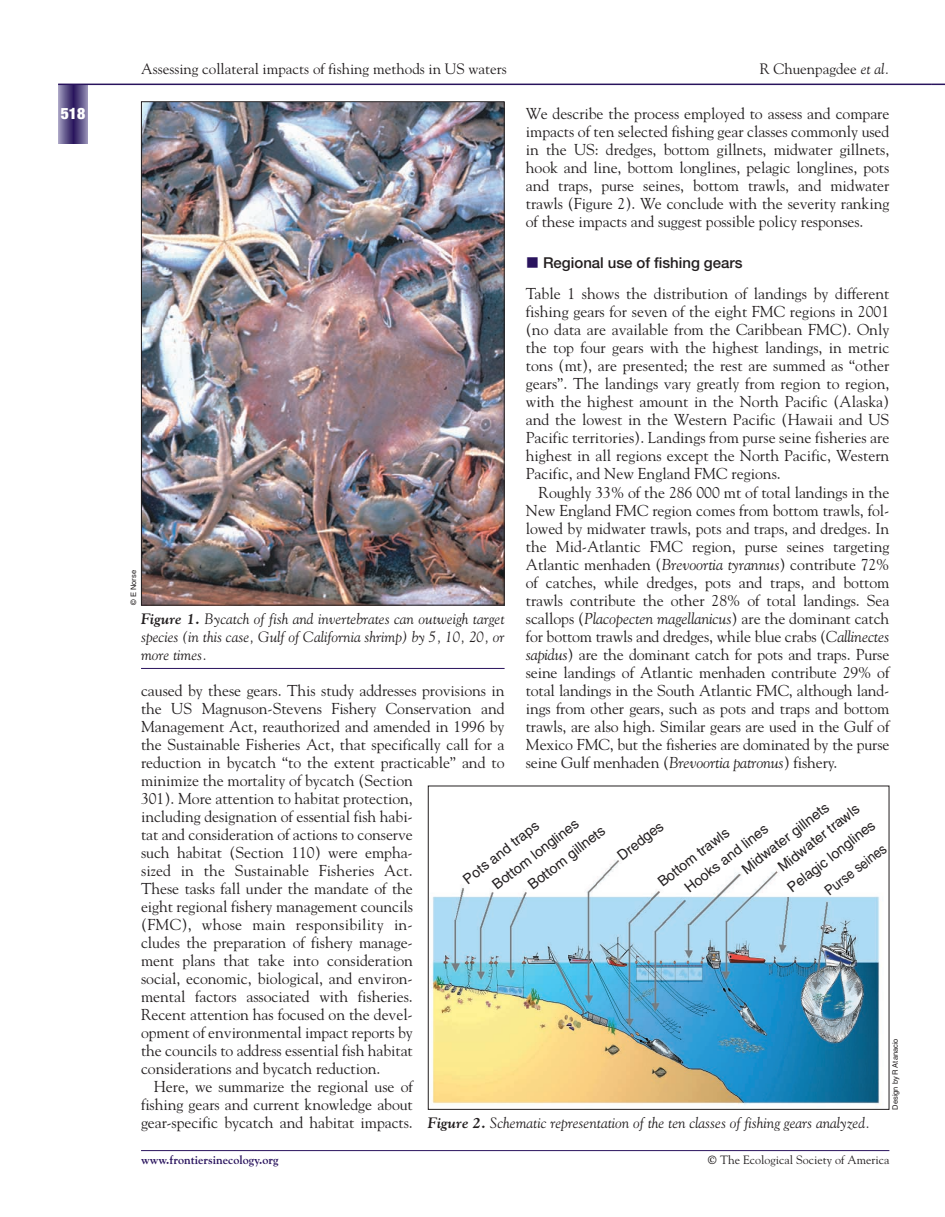
<style>
.page{position:relative;width:945px;height:1217px;background:#fff}
.page>*{position:absolute;margin:0;border:0;box-sizing:border-box;transform-origin:0 0}
.t1{font:15.75px/18px "Goudy";letter-spacing:-.005em;color:#231f20;text-align:justify}
.t2{font:15.75px "Goudy";letter-spacing:.015em;color:#231f20}
.t3{font:900 condensed 15.75px "Helvetica Neue";color:#fff}
.t4{font:italic 15px/18px "Goudy";color:#231f20;text-align:justify}
.t5{font:15px "Goudy";color:#231f20}
.t6{font:500 15px "Helvetica Neue";color:#231f20}
.t7{font:14.25px/25.3px "Helvetica";color:#231f20}
.t8{font:12px "Goudy";color:#231f20}
.t9{font:700 12px "Goudy";color:#29135d}
.t10{font:7.5px "Helvetica";color:#231f20}
.s1{font-style:italic}
.s2{font-weight:700}
</style>
<div class="page">
<svg style="left:932px;top:84px;width:13px;height:1px"></svg>
<svg style="left:58px;top:85px;width:30px;height:59px"></svg>
<hr style="left:58px;top:84px;width:874px;height:1px;background:#29135d">
<hr style="left:141px;top:1150px;width:748px;height:1px;background:#29135d">
<img style="left:143px;top:103px;width:360px;height:500px">
<hr style="left:141px;top:668px;width:364px;height:1px;background:#29135d">
<img style="left:431px;top:889px;width:450px;height:216px">
<svg style="left:461px;top:860px;width:420px;height:36px"></svg>
<p class="t3" style="left:61px;top:108px;width:26px">518</p>
<p class="t5" style="left:141px;top:62px;width:367px">Assessing collateral impacts of fishing methods in US waters</p>
<p class="t5" style="left:760px;top:62px;width:131px">R Chuenpagdee <span class="s1">et al.</span></p>
<p class="t1" style="left:526px;top:106px;width:365px">We describe the process employed to assess and compare impacts of ten selected fishing gear classes commonly used in the US: dredges, bottom gillnets, midwater gillnets, hook and line, bottom longlines, pelagic longlines, pots and traps, purse seines, bottom trawls, and midwater trawls (Figure 2). We conclude with the severity ranking of these impacts and suggest possible policy responses.</p>
<p class="t6" style="left:543px;top:257px;width:201px">Regional use of fishing gears</p>
<p class="t1" style="left:526px;top:286px;width:365px">Table 1 shows the distribution of landings by different fishing gears for seven of the eight FMC regions in 2001 (no data are available from the Caribbean FMC). Only the top four gears with the highest landings, in metric tons (mt), are presented; the rest are summed as “other gears”. The landings vary greatly from region to region, with the highest amount in the North Pacific (Alaska) and the lowest in the Western Pacific (Hawaii and US Pacific territories). Landings from purse seine fisheries are highest in all regions except the North Pacific, Western Pacific, and New England FMC regions.</p>
<p class="t1" style="left:526px;top:484px;width:365px;text-indent:13px">Roughly 33% of the 286 000 mt of total landings in the New England FMC region comes from bottom trawls, fol&shy;lowed by midwater trawls, pots and traps, and dredges. In the Mid-Atlantic FMC region, purse seines targeting Atlantic menhaden (<span class="s1">Brevoortia tyrannus</span>) contribute 72% of catches, while dredges, pots and traps, and bottom trawls contribute the other 28% of total landings. Sea scallops (<span class="s1">Placopecten magellanicus</span>) are the dominant catch for bottom trawls and dredges, while blue crabs (<span class="s1">Callinectes sapidus</span>) are the dominant catch for pots and traps. Purse seine landings of Atlantic menhaden contribute 29% of total landings in the South Atlantic FMC, although land&shy;ings from other gears, such as pots and traps and bottom trawls, are also high. Similar gears are used in the Gulf of Mexico FMC, but the fisheries are dominated by the purse seine Gulf menhaden (<span class="s1">Brevoortia patronus</span>) fishery.</p>
<p class="t10" style="left:131px;top:605px;width:36px;rotate:-90deg">© E Norse</p>
<p class="t4" style="left:141px;top:610px;width:365px"><span class="s2">Figure 1.</span> Bycatch of fish and invertebrates can outweigh target species (in this case, Gulf of California shrimp) by 5, 10, 20, or more times.</p>
<p class="t1" style="left:141px;top:682px;width:365px">caused by these gears. This study addresses provisions in</p>
<p class="t1" style="left:141px;top:700px;width:365px">the US Magnuson-Stevens Fishery Conservation and</p>
<p class="t1" style="left:141px;top:718px;width:365px">Management Act, reauthorized and amended in 1996 by</p>
<p class="t1" style="left:141px;top:736px;width:365px">the Sustainable Fisheries Act, that specifically call for a</p>
<p class="t1" style="left:141px;top:754px;width:365px">reduction in bycatch “to the extent practicable” and to</p>
<p class="t1" style="left:141px;top:772px;width:273px">minimize the mortality of bycatch (Section</p>
<p class="t1" style="left:141px;top:790px;width:273px">301). More attention to habitat protection,</p>
<p class="t1" style="left:141px;top:808px;width:273px">including designation of essential fish habi-</p>
<p class="t1" style="left:141px;top:826px;width:273px">tat and consideration of actions to conserve</p>
<p class="t1" style="left:141px;top:844px;width:273px">such habitat (Section 110) were empha-</p>
<p class="t1" style="left:141px;top:862px;width:273px">sized in the Sustainable Fisheries Act.</p>
<p class="t1" style="left:141px;top:880px;width:273px">These tasks fall under the mandate of the</p>
<p class="t1" style="left:141px;top:898px;width:273px">eight regional fishery management councils</p>
<p class="t2" style="left:141px;top:918px;width:273px">(FMC), whose main responsibility in-</p>
<p class="t1" style="left:141px;top:934px;width:273px">cludes the preparation of fishery manage-</p>
<p class="t1" style="left:141px;top:952px;width:273px">ment plans that take into consideration</p>
<p class="t1" style="left:141px;top:970px;width:273px">social, economic, biological, and environ-</p>
<p class="t1" style="left:141px;top:988px;width:273px">mental factors associated with fisheries.</p>
<p class="t1" style="left:141px;top:1006px;width:273px">Recent attention has focused on the devel-</p>
<p class="t1" style="left:141px;top:1024px;width:273px">opment of environmental impact reports by</p>
<p class="t1" style="left:141px;top:1042px;width:273px">the councils to address essential fish habitat</p>
<p class="t1" style="left:141px;top:1060px;width:241px">considerations and bycatch reduction.</p>
<p class="t1" style="left:154px;top:1078px;width:261px">Here, we summarize the regional use of</p>
<p class="t1" style="left:141px;top:1096px;width:273px">fishing gears and current knowledge about</p>
<p class="t1" style="left:141px;top:1114px;width:273px">gear-specific bycatch and habitat impacts.</p>
<p class="t7" style="left:737px;top:861px;width:108px;rotate:-38deg">Midwater gillnets</p>
<p class="t7" style="left:773px;top:859px;width:100px;rotate:-38deg">Midwater trawls</p>
<p class="t7" style="left:487px;top:877px;width:107px;rotate:-38deg">Bottom longlines</p>
<p class="t7" style="left:804px;top:863px;width:81px;text-indent:-27px;rotate:-38deg">Pelagic longlines<br>Purse seines</p>
<p class="t7" style="left:458px;top:871px;width:93px;rotate:-38deg">Pots and traps</p>
<p class="t7" style="left:523px;top:877px;width:95px;rotate:-38deg">Bottom gillnets</p>
<p class="t7" style="left:612px;top:848px;width:55px;rotate:-38deg">Dredges</p>
<p class="t7" style="left:680px;top:880px;width:103px;rotate:-38deg">Hooks and lines</p>
<p class="t7" style="left:653px;top:874px;width:88px;rotate:-38deg">Bottom trawls</p>
<p class="t10" style="left:892px;top:1109px;width:73px;rotate:-90deg">Design by R Atanacio</p>
<p class="t4" style="left:428px;top:1114px;width:444px"><span class="s2">Figure 2.</span> Schematic representation of the ten classes of fishing gears analyzed.</p>
<p class="t9" style="left:141px;top:1155px;width:139px">www.frontiersinecology.org</p>
<p class="t8" style="left:708px;top:1155px;width:183px"><span class="s2">©</span> The Ecological Society of America</p>
</div>
